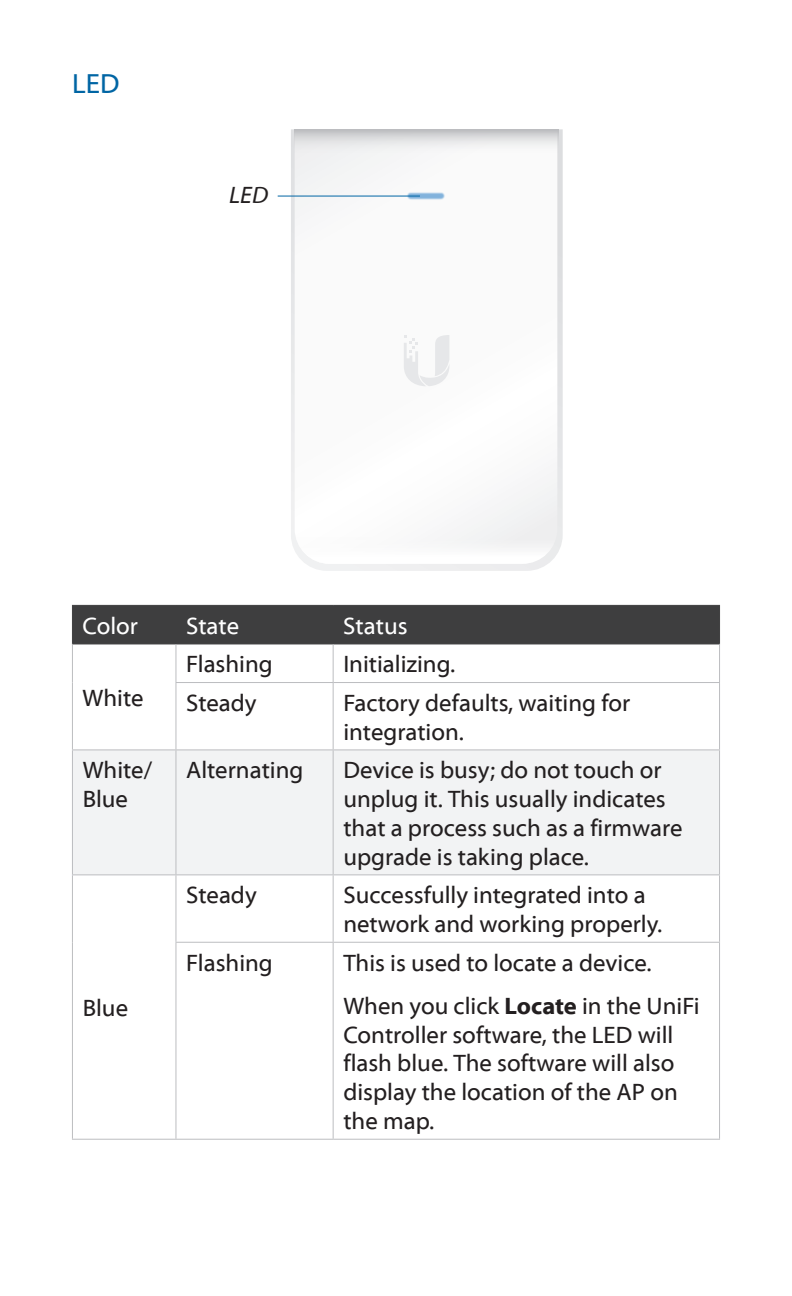
<style>
.page{position:relative;width:792px;height:1296px;background:#fff}
.page>*{position:absolute;margin:0;border:0;box-sizing:border-box;transform-origin:0 0}
.t1{font:28px "Myriad Web Pro";color:#0065a4}
.t2{font:24px/28.8px "Myriad Web Pro";color:#231f20}
.t3{font:24px "Myriad Web Pro";color:#fff}
.t4{font:italic 24px "Myriad Web Pro";color:#231f20}
.s1{font-weight:700}
</style>
<div class="page">
<svg style="left:291px;top:129px;width:272px;height:442px"></svg>
<svg style="left:295px;top:166px;width:262px;height:398px"></svg>
<svg style="left:295px;top:129px;width:263px;height:37px"></svg>
<svg style="left:404px;top:335px;width:45px;height:51px"></svg>
<img style="left:376px;top:161px;width:101px;height:70px">
<hr style="left:278px;top:195px;width:142px;height:2px;background:#0065a4">
<div style="left:73px;top:606px;width:646px;height:37px;background:#3e3e3f"></div>
<div style="left:73px;top:751px;width:646px;height:123px;background:#f2f3f4"></div>
<hr style="left:72px;top:605px;width:104px;height:1px;background:#3e3e3f">
<hr style="left:72px;top:606px;width:1px;height:37px;background:#3e3e3f">
<hr style="left:176px;top:605px;width:157px;height:1px;background:#3e3e3f">
<hr style="left:175px;top:606px;width:2px;height:37px;background:#3e3e3f">
<hr style="left:333px;top:605px;width:387px;height:1px;background:#3e3e3f">
<hr style="left:719px;top:606px;width:1px;height:37px;background:#3e3e3f">
<hr style="left:72px;top:643px;width:104px;height:2px;background:#3e3e3f">
<hr style="left:176px;top:643px;width:157px;height:2px;background:#3e3e3f">
<hr style="left:333px;top:643px;width:387px;height:2px;background:#3e3e3f">
<hr style="left:72px;top:644px;width:1px;height:39px;background:#bcbdc0">
<hr style="left:72px;top:683px;width:1px;height:66px;background:#bcbdc0">
<hr style="left:175px;top:644px;width:2px;height:38px;background:#bcbdc0">
<hr style="left:332px;top:644px;width:2px;height:38px;background:#bcbdc0">
<hr style="left:719px;top:644px;width:1px;height:38px;background:#bcbdc0">
<hr style="left:175px;top:682px;width:158px;height:1px;background:#bcbdc0">
<hr style="left:175px;top:683px;width:2px;height:66px;background:#bcbdc0">
<hr style="left:333px;top:682px;width:387px;height:1px;background:#bcbdc0">
<hr style="left:332px;top:683px;width:2px;height:66px;background:#bcbdc0">
<hr style="left:719px;top:683px;width:1px;height:66px;background:#bcbdc0">
<hr style="left:72px;top:749px;width:104px;height:2px;background:#bcbdc0">
<hr style="left:72px;top:750px;width:1px;height:124px;background:#bcbdc0">
<hr style="left:176px;top:749px;width:157px;height:2px;background:#bcbdc0">
<hr style="left:175px;top:750px;width:2px;height:124px;background:#bcbdc0">
<hr style="left:333px;top:749px;width:387px;height:2px;background:#bcbdc0">
<hr style="left:332px;top:750px;width:2px;height:124px;background:#bcbdc0">
<hr style="left:719px;top:750px;width:1px;height:124px;background:#bcbdc0">
<hr style="left:72px;top:874px;width:104px;height:2px;background:#bcbdc0">
<hr style="left:72px;top:875px;width:1px;height:67px;background:#bcbdc0">
<hr style="left:72px;top:942px;width:1px;height:197px;background:#bcbdc0">
<hr style="left:72px;top:1139px;width:104px;height:1px;background:#bcbdc0">
<hr style="left:176px;top:874px;width:157px;height:2px;background:#bcbdc0">
<hr style="left:175px;top:875px;width:2px;height:67px;background:#bcbdc0">
<hr style="left:333px;top:874px;width:387px;height:2px;background:#bcbdc0">
<hr style="left:332px;top:875px;width:2px;height:67px;background:#bcbdc0">
<hr style="left:719px;top:875px;width:1px;height:67px;background:#bcbdc0">
<hr style="left:175px;top:942px;width:158px;height:1px;background:#bcbdc0">
<hr style="left:175px;top:943px;width:2px;height:196px;background:#bcbdc0">
<hr style="left:333px;top:942px;width:387px;height:1px;background:#bcbdc0">
<hr style="left:332px;top:943px;width:2px;height:196px;background:#bcbdc0">
<hr style="left:719px;top:943px;width:1px;height:196px;background:#bcbdc0">
<hr style="left:176px;top:1139px;width:157px;height:1px;background:#bcbdc0">
<hr style="left:333px;top:1139px;width:387px;height:1px;background:#bcbdc0">
<p class="t1" style="left:72px;top:69px;width:49px">LED</p>
<p class="t4" style="left:229px;top:182px;width:40px">LED</p>
<p class="t3" style="left:83px;top:613px;width:57px">Color</p>
<p class="t3" style="left:186px;top:613px;width:54px">State</p>
<p class="t3" style="left:343px;top:613px;width:66px">Status</p>
<p class="t2" style="left:83px;top:684px;width:63px">White</p>
<p class="t2" style="left:186px;top:650px;width:88px">Flashing</p>
<p class="t2" style="left:343px;top:650px;width:113px">Initializing.</p>
<p class="t2" style="left:186px;top:689px;width:72px">Steady</p>
<p class="t2" style="left:343px;top:689px;width:288px">Factory defaults, waiting for integration.</p>
<p class="t2" style="left:83px;top:756px;width:71px">White/<br>Blue</p>
<p class="t2" style="left:186px;top:756px;width:119px">Alternating</p>
<p class="t2" style="left:343px;top:756px;width:341px">Device is busy; do not touch or unplug it. This usually indicates that a process such as a firmware upgrade is taking place.</p>
<p class="t2" style="left:83px;top:994px;width:47px">Blue</p>
<p class="t2" style="left:186px;top:881px;width:72px">Steady</p>
<p class="t2" style="left:343px;top:881px;width:320px">Successfully integrated into a network and working properly.</p>
<p class="t2" style="left:186px;top:949px;width:88px">Flashing</p>
<p class="t2" style="left:343px;top:942px;width:358px;line-height:43.2px">This is used to locate a device.<br>When you click <span class="s1">Locate</span> in the UniFi</p>
<p class="t2" style="left:343px;top:1021px;width:336px">Controller software, the LED will flash blue. The software will also display the location of the AP on the map.</p>
</div>
